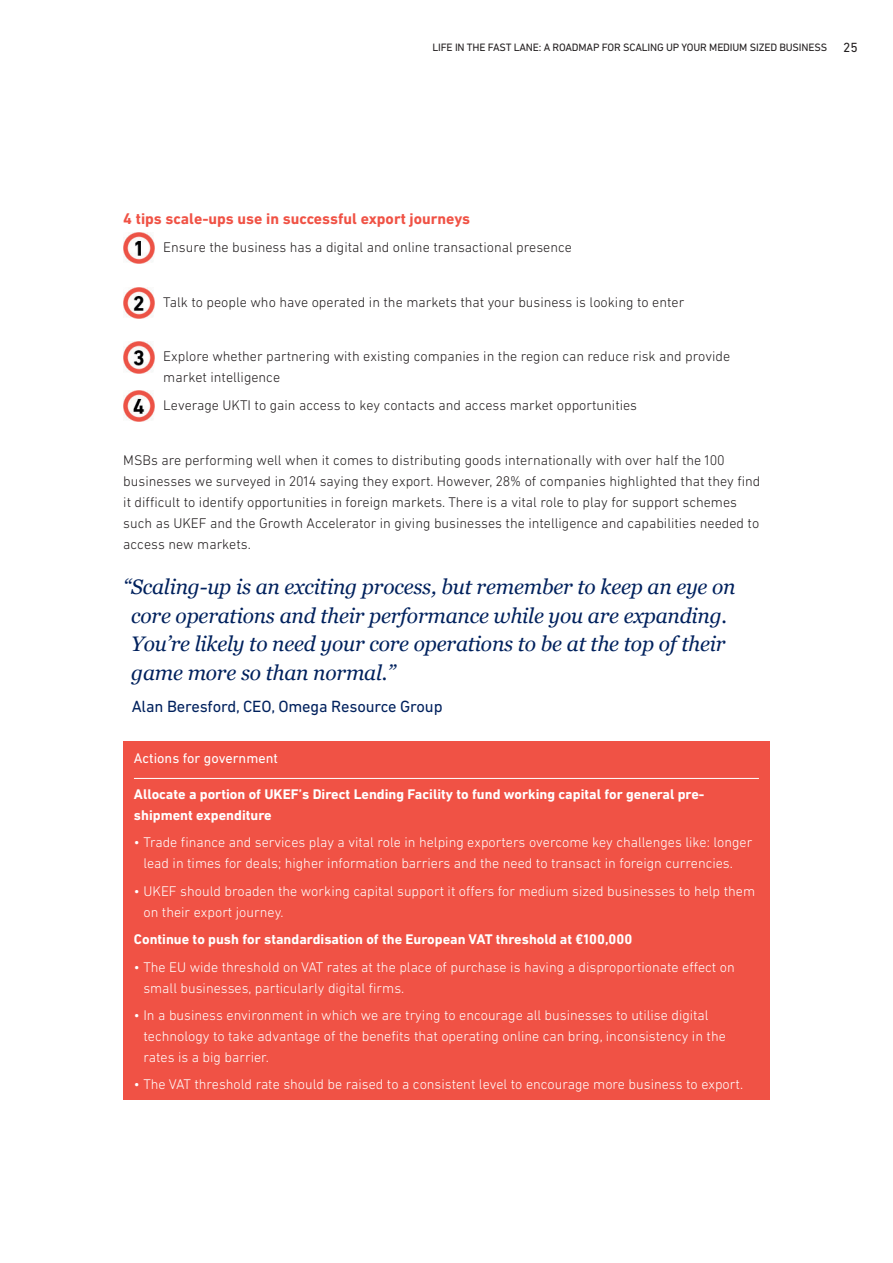
<style>
.page{position:relative;width:893px;height:1263px;background:#fff}
.page>*{position:absolute;margin:0;border:0;box-sizing:border-box;transform-origin:0 0}
.t1{font:italic 21px/28.5px "Georgia";letter-spacing:-.01em;color:#00215d}
.t2{font:16.5px "DIN Next LT Pro";letter-spacing:-.01em;color:#00215d}
.t3{font:700 15.75px "DIN Next LT Pro";color:#f05245}
.t4{font:300 14.25px/21px "DIN Next LT Pro";color:#fff}
.t5{font:300 14.25px/21px "DIN Next LT Pro";color:#231f20}
.t6{font:700 14.25px/21px "DIN Next LT Pro";color:#fff}
.t7{font:14.25px "DIN Next LT Pro";color:#fff}
.t8{font:10.8px "DIN Next LT Pro";letter-spacing:-.015em;color:#231f20}
.s1{font-size:13.5px}
</style>
<div class="page">
<img style="left:123px;top:232px;width:32px;height:32px">
<img style="left:123px;top:287px;width:32px;height:32px">
<img style="left:123px;top:342px;width:32px;height:31px">
<img style="left:123px;top:390px;width:32px;height:32px">
<div style="left:123px;top:742px;width:647px;height:358px;background:#f05245"></div>
<hr style="left:134px;top:778px;width:625px;height:1px;background:#fff">
<p class="t8" style="left:432px;top:41px;width:427px">LIFE IN THE FAST LANE: A ROADMAP FOR SCALING UP YOUR MEDIUM SIZED BUSINESS <span class="s1">25</span></p>
<p class="t3" style="left:123px;top:210px;width:348px">4 tips scale-ups use in successful export journeys</p>
<p class="t5" style="left:163px;top:236px;width:410px">Ensure the business has a digital and online transactional presence</p>
<p class="t5" style="left:163px;top:291px;width:522px">Talk to people who have operated in the markets that your business is looking to enter</p>
<p class="t5" style="left:163px;top:346px;width:568px">Explore whether partnering with existing companies in the region can reduce risk and provide market intelligence</p>
<p class="t5" style="left:163px;top:394px;width:475px">Leverage UKTI to gain access to key contacts and access market opportunities</p>
<p class="t5" style="left:123px;top:449px;width:639px">MSBs are performing well when it comes to distributing goods internationally with over half the 100 businesses we surveyed in 2014 saying they export. However, 28% of companies highlighted that they find it difficult to identify opportunities in foreign markets. There is a vital role to play for support schemes such as UKEF and the Growth Accelerator in giving businesses the intelligence and capabilities needed to access new markets.</p>
<h1 class="t1" style="left:131px;top:572px;width:606px;text-indent:-8px">“Scaling-up is an exciting process, but remember to keep an eye on core operations and their performance while you are expanding.<br>You’re likely to need your core operations to be at the top of their game more so than normal.”</h1>
<p class="t2" style="left:132px;top:696px;width:312px">Alan Beresford, CEO, Omega Resource Group</p>
<p class="t7" style="left:134px;top:750px;width:146px">Actions for government</p>
<p class="t6" style="left:134px;top:784px;width:572px">Allocate a portion of UKEF’s Direct Lending Facility to fund working capital for general pre&shy;shipment expenditure</p>
<p class="t4" style="left:143px;top:832px;width:610px;text-indent:-9px">• Trade finance and services play a vital role in helping exporters overcome key challenges like: longer lead in times for deals; higher information barriers and the need to transact in foreign currencies.</p>
<p class="t4" style="left:143px;top:880px;width:613px;text-indent:-10px">• UKEF should broaden the working capital support it offers for medium sized businesses to help them on their export journey.</p>
<p class="t6" style="left:134px;top:929px;width:500px">Continue to push for standardisation of the European VAT threshold at €100,000</p>
<p class="t4" style="left:143px;top:956px;width:593px;text-indent:-9px">• The EU wide threshold on VAT rates at the place of purchase is having a disproportionate effect on small businesses, particularly digital firms.</p>
<p class="t4" style="left:143px;top:1004px;width:584px;text-indent:-10px">• In a business environment in which we are trying to encourage all businesses to utilise digital technology to take advantage of the benefits that operating online can bring, inconsistency in the rates is a big barrier.</p>
<p class="t4" style="left:134px;top:1074px;width:611px">• The VAT threshold rate should be raised to a consistent level to encourage more business to export.</p>
</div>
